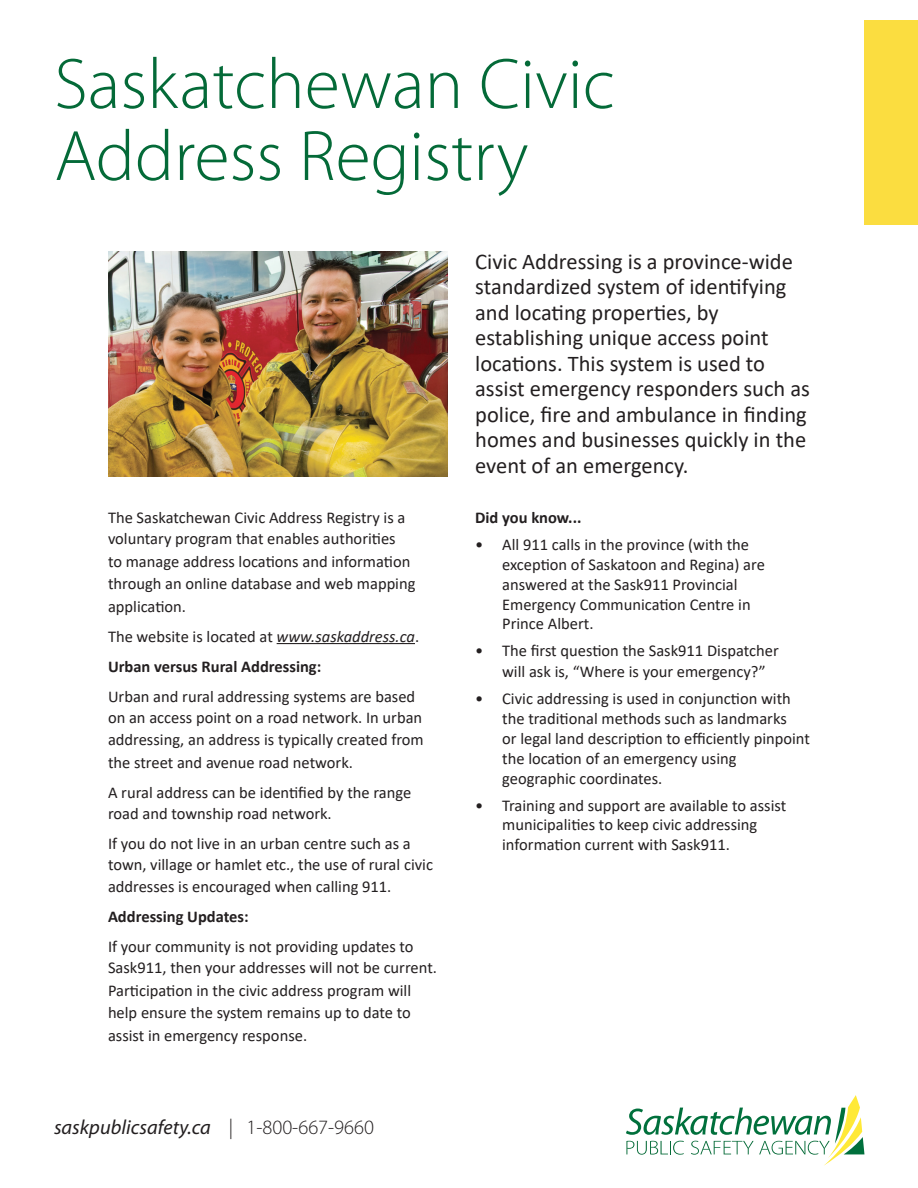
<style>
.page{position:relative;width:918px;height:1188px;background:#fff}
.page>*{position:absolute;margin:0;border:0;box-sizing:border-box;transform-origin:0 0}
.t1{font:300 72px "Myriad Pro";color:#046a38}
.t2{font:22.5px/25.5px "Calibri";color:#231f20}
.t3{font:italic 20.4px "Myriad Pro";color:#231f20}
.t4{font:16.5px/19.8px "Calibri";color:#231f20}
.t5{font:700 16.5px "Calibri";color:#231f20}
.s1{font-style:italic}
.s2{font-weight:700}
.s3{font-weight:300;font-style:normal}
</style>
<div class="page">
<img style="left:108px;top:252px;width:339px;height:225px">
<hr style="left:277px;top:643px;width:138px;height:1px;background:#231f20">
<svg style="left:626px;top:1095px;width:238px;height:71px"></svg>
<div style="left:864px;top:20px;width:54px;height:205px;background:#fbdd40"></div>
<p class="t1" style="left:54px;top:41px;width:562px">Saskatchewan Civic</p>
<p class="t1" style="left:54px;top:113px;width:476px">Address Registry</p>
<p class="t4" style="left:108px;top:507px;width:299px">The Saskatchewan Civic Address Registry is a</p>
<p class="t4" style="left:108px;top:527px;width:309px;line-height:22.5px">voluntary program that enables authorities<br>to manage address locations and information through an online database and web mapping application.</p>
<p class="t4" style="left:108px;top:626px;width:313px">The website is located at <span class="s1">www.saskaddress.ca</span>.</p>
<p class="t5" style="left:108px;top:655px;width:215px">Urban versus Rural Addressing:</p>
<p class="t4" style="left:108px;top:685px;width:316px;line-height:21px">Urban and rural addressing systems are based on an access point on a road network. In urban</p>
<p class="t4" style="left:108px;top:728px;width:317px;line-height:22.5px">addressing, an address is typically created from the street and avenue road network.</p>
<p class="t4" style="left:108px;top:781px;width:305px;line-height:21px">A rural address can be identified by the range road and township road network.</p>
<p class="t4" style="left:108px;top:832px;width:327px;line-height:21px">If you do not live in an urban centre such as a town, village or hamlet etc., the use of rural civic</p>
<p class="t4" style="left:108px;top:876px;width:285px">addresses is encouraged when calling 911.</p>
<p class="t4" style="left:108px;top:901px;width:307px;line-height:30px"><span class="s2">Addressing Updates:<br></span>If your community is not providing updates to</p>
<p class="t4" style="left:108px;top:956px;width:331px;line-height:22.5px">Sask911, then your addresses will not be current.<br>Participation in the civic address program will help ensure the system remains up to date to assist in emergency response.</p>
<p class="t3" style="left:54px;top:1115px;width:322px">saskpublicsafety.ca <span class="s3">| 1-800-667-9660</span></p>
<p class="t2" style="left:475px;top:248px;width:319px">Civic Addressing is a province-wide standardized system of identifying</p>
<p class="t2" style="left:475px;top:299px;width:245px">and locating properties, by</p>
<p class="t2" style="left:475px;top:324px;width:295px">establishing unique access point</p>
<p class="t2" style="left:475px;top:350px;width:291px">locations. This system is used to</p>
<p class="t2" style="left:475px;top:375px;width:336px">assist emergency responders such as police, fire and ambulance in finding homes and businesses quickly in the event of an emergency.</p>
<p class="t5" style="left:475px;top:506px;width:108px">Did you know...</p>
<p class="t4" style="left:502px;top:534px;width:264px;text-indent:-27px">• All 911 calls in the province (with the exception of Saskatoon and Regina) are answered at the Sask911 Provincial<br>Emergency Communication Centre in<br>Prince Albert.</p>
<p class="t4" style="left:502px;top:640px;width:278px;line-height:21px;text-indent:-27px">• The first question the Sask911 Dispatcher will ask is, “Where is your emergency?”</p>
<p class="t4" style="left:502px;top:689px;width:309px;text-indent:-27px">• Civic addressing is used in conjunction with the traditional methods such as landmarks<br>or legal land description to efficiently pinpoint the location of an emergency using geographic coordinates.</p>
<p class="t4" style="left:502px;top:795px;width:286px;text-indent:-27px">• Training and support are available to assist municipalities to keep civic addressing information current with Sask911.</p>
</div>
